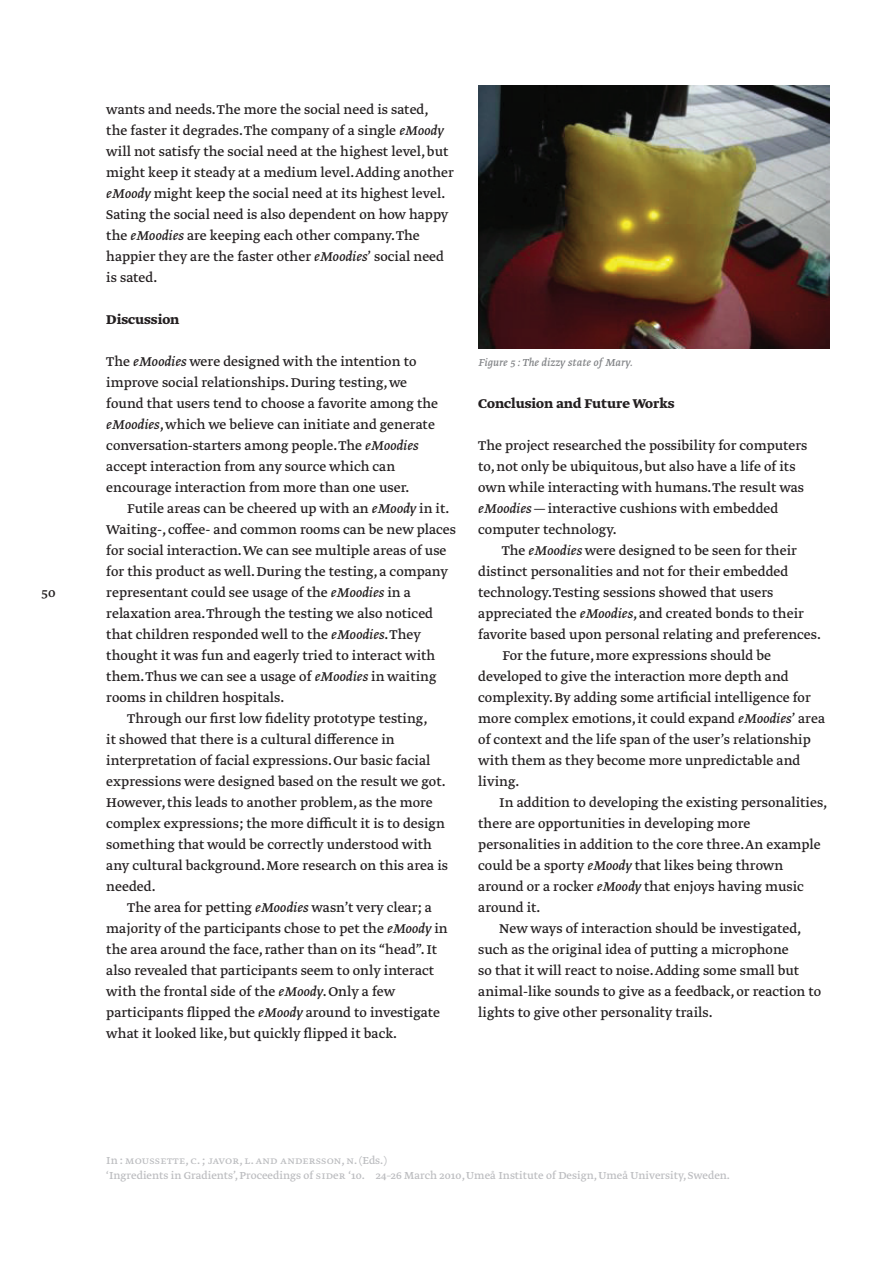
<style>
.page{position:relative;width:893px;height:1263px;background:#fff}
.page>*{position:absolute;margin:0;border:0;box-sizing:border-box;transform-origin:0 0}
.t1{font:15px/21px "Greta Text Std";color:#231f20}
.t2{font:700 15px "Greta Text Std";color:#231f20}
.t3{font:12px/15px "Greta Text Std";color:#bcbdc0}
.t4{font:italic 12px "Greta Text Std";letter-spacing:.01em;color:#808285}
.s1{font-style:italic}
</style>
<div class="page">
<img style="left:478px;top:85px;width:351px;height:263px">
<p class="t1" style="left:42px;top:583px;width:16px">50</p>
<p class="t1" style="left:106px;top:100px;width:349px">wants and needs. The more the social need is sated,<br>the faster it degrades. The company of a single <span class="s1">eMoody </span>will not satisfy the social need at the highest level, but might keep it steady at a medium level. Adding another <span class="s1">eMoody</span> might keep the social need at its highest level.<br>Sating the social need is also dependent on how happy the <span class="s1">eMoodies</span> are keeping each other company. The happier they are the faster other <span class="s1">eMoodies</span>’ social need is sated.</p>
<p class="t2" style="left:106px;top:311px;width:75px">Discussion</p>
<p class="t1" style="left:106px;top:352px;width:333px">The <span class="s1">eMoodies</span> were designed with the intention to improve social relationships. During testing, we found that users tend to choose a favorite among the <span class="s1">eMoodies</span>, which we believe can initiate and generate conversation-starters among people. The <span class="s1">eMoodies </span>accept interaction from any source which can encourage interaction from more than one user.</p>
<p class="t1" style="left:127px;top:499px;width:324px">Futile areas can be cheered up with an <span class="s1">eMoody</span> in it.</p>
<p class="t1" style="left:106px;top:520px;width:351px">Waiting-, coffee- and common rooms can be new places</p>
<p class="t1" style="left:106px;top:541px;width:342px">for social interaction. We can see multiple areas of use</p>
<p class="t1" style="left:106px;top:562px;width:343px">for this product as well. During the testing, a company</p>
<p class="t1" style="left:106px;top:583px;width:306px">representant could see usage of the <span class="s1">eMoodies</span> in a</p>
<p class="t1" style="left:106px;top:604px;width:328px">relaxation area. Through the testing we also noticed</p>
<p class="t1" style="left:106px;top:625px;width:316px">that children responded well to the <span class="s1">eMoodies</span>. They</p>
<p class="t1" style="left:106px;top:646px;width:330px">thought it was fun and eagerly tried to interact with</p>
<p class="t1" style="left:106px;top:667px;width:332px">them. Thus we can see a usage of <span class="s1">eMoodies</span> in waiting</p>
<p class="t1" style="left:106px;top:688px;width:180px">rooms in children hospitals.</p>
<p class="t1" style="left:127px;top:709px;width:302px">Through our first low fidelity prototype testing,</p>
<p class="t1" style="left:106px;top:730px;width:290px">it showed that there is a cultural difference in</p>
<p class="t1" style="left:106px;top:751px;width:326px">interpretation of facial expressions. Our basic facial</p>
<p class="t1" style="left:106px;top:772px;width:341px">expressions were designed based on the result we got.</p>
<p class="t1" style="left:106px;top:793px;width:328px">However, this leads to another problem, as the more</p>
<p class="t1" style="left:106px;top:814px;width:340px">complex expressions; the more difficult it is to design</p>
<p class="t1" style="left:106px;top:835px;width:327px">something that would be correctly understood with</p>
<p class="t1" style="left:106px;top:856px;width:343px">any cultural background. More research on this area is</p>
<p class="t1" style="left:106px;top:877px;width:51px">needed.</p>
<p class="t1" style="left:127px;top:898px;width:306px">The area for petting <span class="s1">eMoodies</span> wasn’t very clear; a</p>
<p class="t1" style="left:106px;top:919px;width:343px">majority of the participants chose to pet the <span class="s1">eMoody</span> in</p>
<p class="t1" style="left:106px;top:940px;width:333px">the area around the face, rather than on its “head”. It</p>
<p class="t1" style="left:106px;top:961px;width:329px">also revealed that participants seem to only interact</p>
<p class="t1" style="left:106px;top:982px;width:291px">with the frontal side of the <span class="s1">eMoody</span>. Only a few</p>
<p class="t1" style="left:106px;top:1003px;width:335px">participants flipped the <span class="s1">eMoody</span> around to investigate</p>
<p class="t1" style="left:106px;top:1024px;width:292px">what it looked like, but quickly flipped it back.</p>
<p class="t4" style="left:478px;top:356px;width:156px">Figure 5 : The dizzy state of Mary.</p>
<p class="t2" style="left:478px;top:395px;width:198px">Conclusion and Future Works</p>
<p class="t1" style="left:478px;top:436px;width:331px">The project researched the possibility for computers to, not only be ubiquitous, but also have a life of its own while interacting with humans. The result was <span class="s1">eMoodies</span>—interactive cushions with embedded computer technology.</p>
<p class="t1" style="left:502px;top:541px;width:297px">The <span class="s1">eMoodies</span> were designed to be seen for their</p>
<p class="t1" style="left:478px;top:562px;width:312px">distinct personalities and not for their embedded</p>
<p class="t1" style="left:478px;top:583px;width:297px">technology. Testing sessions showed that users</p>
<p class="t1" style="left:478px;top:604px;width:327px">appreciated the <span class="s1">eMoodies</span>, and created bonds to their</p>
<p class="t1" style="left:478px;top:625px;width:344px">favorite based upon personal relating and preferences.</p>
<p class="t1" style="left:502px;top:646px;width:270px">For the future, more expressions should be</p>
<p class="t1" style="left:478px;top:667px;width:312px">developed to give the interaction more depth and</p>
<p class="t1" style="left:478px;top:688px;width:334px">complexity. By adding some artificial intelligence for</p>
<p class="t1" style="left:478px;top:709px;width:348px">more complex emotions, it could expand <span class="s1">eMoodies</span>’ area</p>
<p class="t1" style="left:478px;top:730px;width:334px">of context and the life span of the user’s relationship</p>
<p class="t1" style="left:478px;top:751px;width:324px">with them as they become more unpredictable and</p>
<p class="t1" style="left:478px;top:772px;width:43px">living.</p>
<p class="t1" style="left:499px;top:793px;width:330px">In addition to developing the existing personalities,</p>
<p class="t1" style="left:478px;top:814px;width:274px">there are opportunities in developing more</p>
<p class="t1" style="left:478px;top:835px;width:344px">personalities in addition to the core three. An example</p>
<p class="t1" style="left:478px;top:856px;width:307px">could be a sporty <span class="s1">eMoody</span> that likes being thrown</p>
<p class="t1" style="left:478px;top:877px;width:327px">around or a rocker <span class="s1">eMoody</span> that enjoys having music</p>
<p class="t1" style="left:478px;top:898px;width:64px">around it.</p>
<p class="t1" style="left:499px;top:919px;width:304px">New ways of interaction should be investigated,</p>
<p class="t1" style="left:478px;top:940px;width:312px">such as the original idea of putting a microphone</p>
<p class="t1" style="left:478px;top:961px;width:323px">so that it will react to noise. Adding some small but</p>
<p class="t1" style="left:478px;top:982px;width:345px">animal-like sounds to give as a feedback, or reaction to</p>
<p class="t1" style="left:478px;top:1003px;width:236px">lights to give other personality trails.</p>
<p class="t3" style="left:106px;top:1153px;width:625px">In: Moussette, C. ; Javor, L. and Andersson, N. (Eds.)<br>‘Ingredients in Gradients’, Proceedings of SIDeR ‘10. 24–26 March 2010, Umeå Institute of Design, Umeå University, Sweden.</p>
</div>
